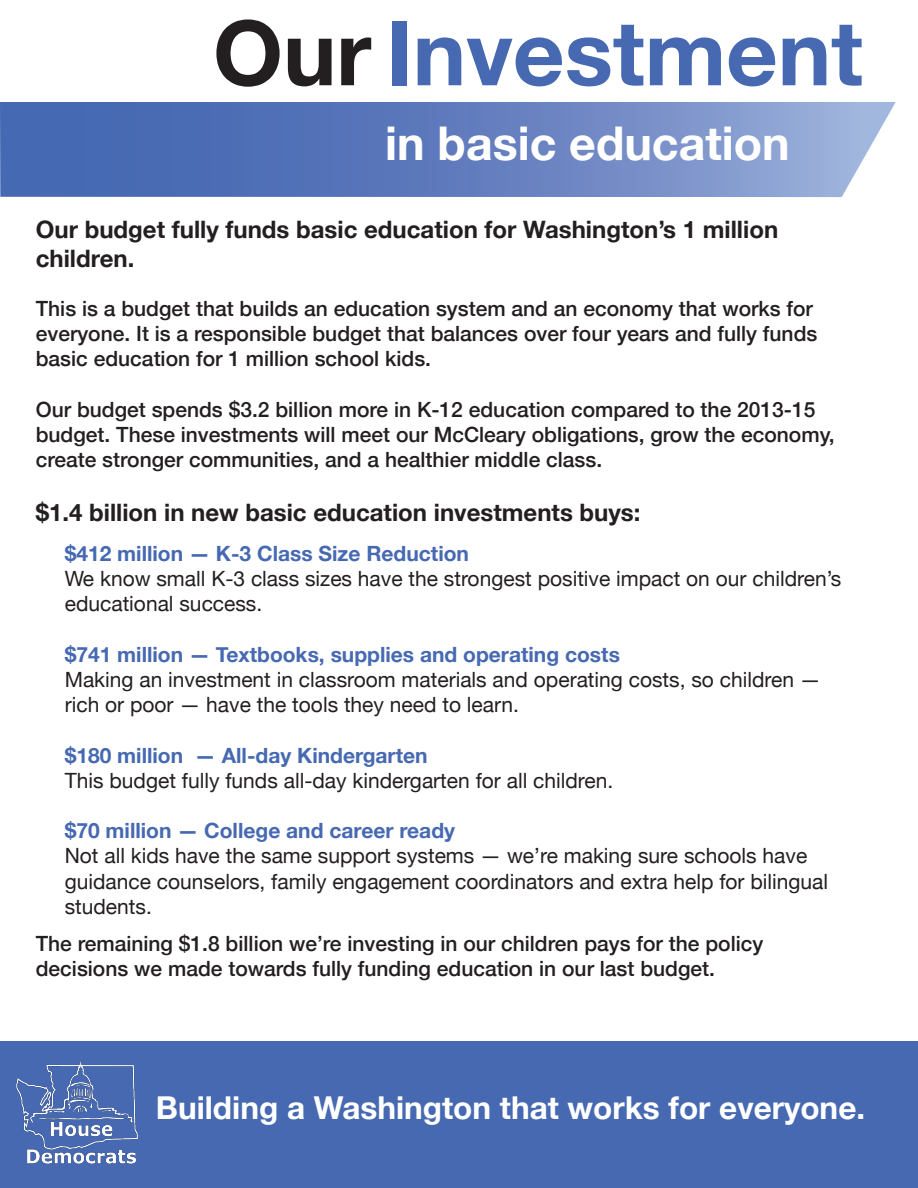
<style>
.page{position:relative;width:918px;height:1188px;background:#fff}
.page>*{position:absolute;margin:0;border:0;box-sizing:border-box;transform-origin:0 0}
.t1{font:700 90px "Helvetica Neue";color:#4669b2}
.t2{font:700 46.5px "Helvetica Neue";color:#fff}
.t3{font:700 31.5px "Helvetica Neue";color:#fff}
.t4{font:700 24px/28.8px "Helvetica Neue";color:#231f20}
.t5{font:500 21px/25.2px "Helvetica Neue";color:#231f20}
.t6{font:21px/25.2px "Helvetica Neue";color:#231f20}
.t7{font:700 21px "Helvetica Neue";color:#4669b2}
.s1{color:#231f20}
</style>
<div class="page">
<svg style="left:0;top:102px;width:896px;height:95px;background:#6984c1"></svg>
<div style="left:0;top:1041px;width:918px;height:147px;background:#4669b2"></div>
<img style="left:16px;top:1061px;width:122px;height:103px">
<h1 class="t1" style="left:213px;top:-2px;width:651px"><span class="s1">Our</span> Investment</h1>
<h2 class="t2" style="left:385px;top:115px;width:406px">in basic education</h2>
<p class="t4" style="left:36px;top:215px;width:744px">Our budget fully funds basic education for Washington’s 1 million children.</p>
<p class="t5" style="left:36px;top:295px;width:783px">This is a budget that builds an education system and an economy that works for everyone. It is a responsible budget that balances over four years and fully funds basic education for 1 million school kids.</p>
<p class="t5" style="left:36px;top:396px;width:800px">Our budget spends $3.2 billion more in K-12 education compared to the 2013-15 budget. These investments will meet our McCleary obligations, grow the economy, create stronger communities, and a healthier middle class.</p>
<p class="t4" style="left:36px;top:497px;width:606px">$1.4 billion in new basic education investments buys:</p>
<p class="t7" style="left:65px;top:541px;width:406px">$412 million — K-3 Class Size Reduction</p>
<p class="t6" style="left:65px;top:566px;width:778px">We know small K-3 class sizes have the strongest positive impact on our children’s educational success.</p>
<p class="t7" style="left:65px;top:641px;width:557px">$741 million — Textbooks, supplies and operating costs</p>
<p class="t6" style="left:65px;top:667px;width:758px">Making an investment in classroom materials and operating costs, so children — rich or poor — have the tools they need to learn.</p>
<p class="t7" style="left:65px;top:742px;width:364px">$180 million — All-day Kindergarten</p>
<p class="t6" style="left:65px;top:768px;width:550px">This budget fully funds all-day kindergarten for all children.</p>
<p class="t7" style="left:65px;top:818px;width:392px">$70 million — College and career ready</p>
<p class="t6" style="left:65px;top:843px;width:765px">Not all kids have the same support systems — we’re making sure schools have guidance counselors, family engagement coordinators and extra help for bilingual students.</p>
<p class="t5" style="left:36px;top:931px;width:729px">The remaining $1.8 billion we’re investing in our children pays for the policy decisions we made towards fully funding education in our last budget.</p>
<h3 class="t3" style="left:156px;top:1088px;width:711px">Building a Washington that works for everyone.</h3>
</div>
